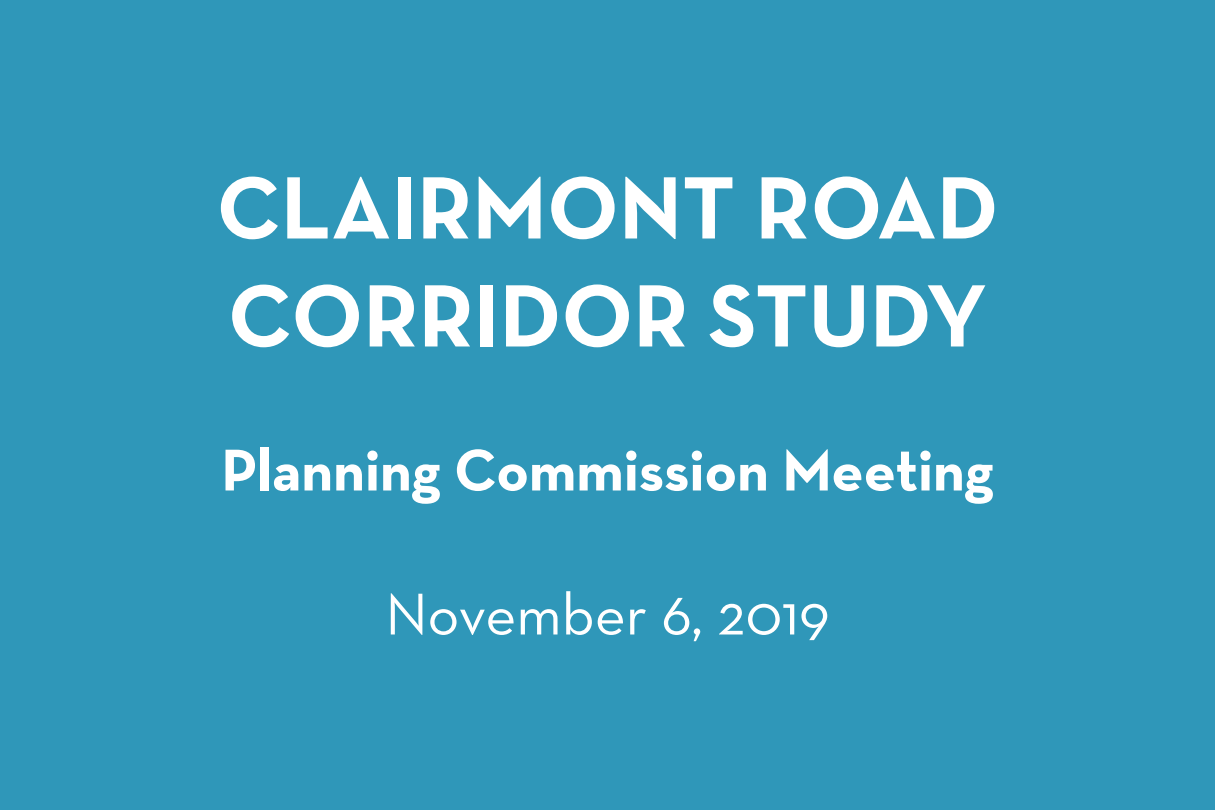
<style>
.page{position:relative;width:1215px;height:810px;background:#2f97b9}
.page>*{position:absolute;margin:0;border:0;box-sizing:border-box;transform-origin:0 0}
.t1{font:700 90px/108px "Neutra Text";color:#fff}
.t2{font:700 60px "Neutra Text";color:#fff}
.t3{font:60px "Neutra Text";color:#fff}
</style>
<div class="page">
<p class="t1" style="left:217px;top:152px;width:783px">CLAIRMONT ROAD<br>CORRIDOR STUDY</p>
<p class="t2" style="left:221px;top:433px;width:774px">Planning Commission Meeting</p>
<p class="t3" style="left:385px;top:578px;width:446px">November 6, 2019</p>
</div>
